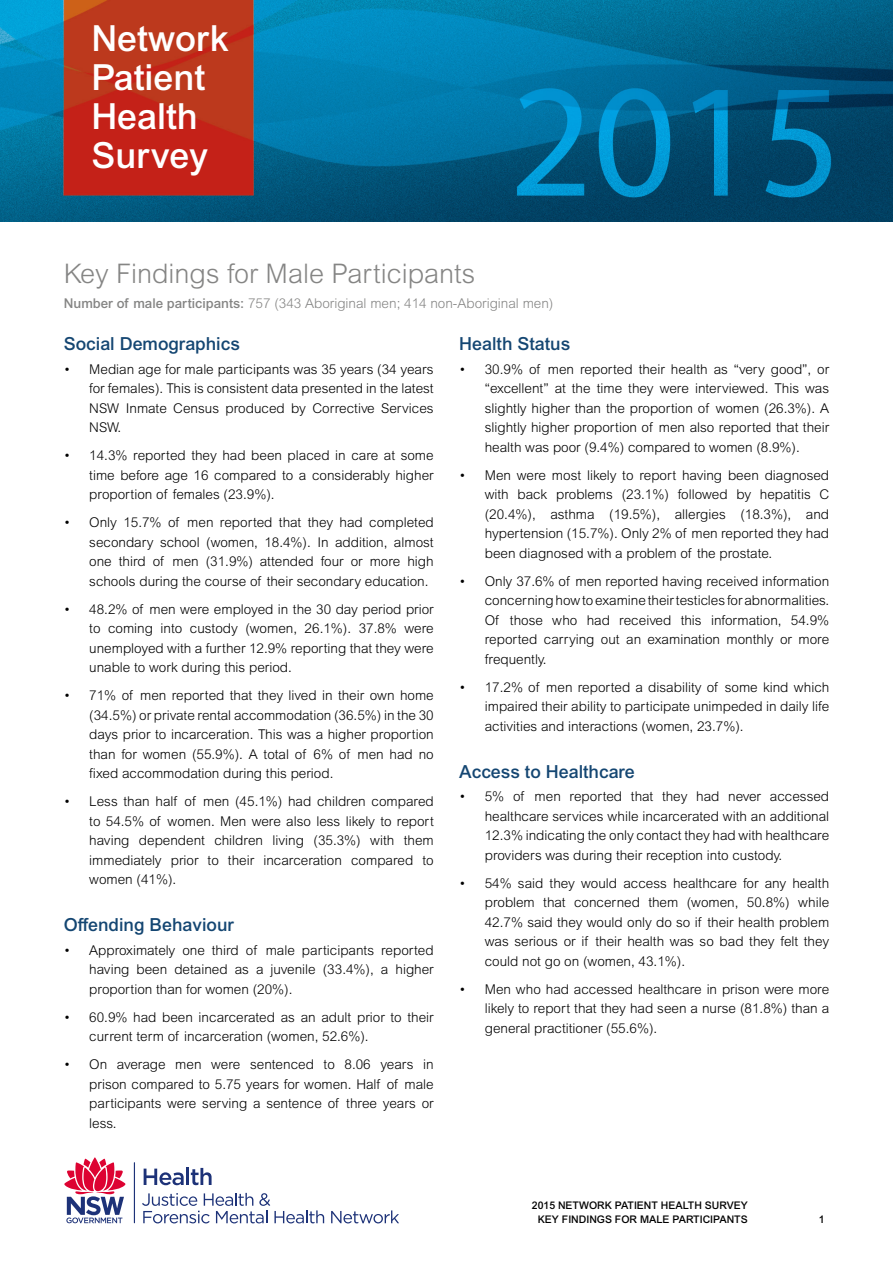
<style>
.page{position:relative;width:893px;height:1263px;background:#fff}
.page>*{position:absolute;margin:0;border:0;box-sizing:border-box;transform-origin:0 0}
.t1{font:500 36px/39px "Arial MT Pro";color:#fff}
.t2{font:300 27px "Arial MT Pro";color:#858584}
.t3{font:500 18px "Arial MT Pro";color:#144672}
.t4{font:300 13.5px/19.5px "Arial MT Pro";color:#000;text-align:justify}
.t5{font:300 13.5px "Arial MT Pro";color:#858584}
.t6{font:500 10.5px/14.5px "Arial MT Pro";color:#000;text-align:center}
.s1{font-weight:500}
</style>
<div class="page">
<img style="left:0;top:0;width:893px;height:221px">
<hr style="left:134px;top:1162px;width:1px;height:61px;background:#1d3278">
<svg style="left:64px;top:1157px;width:62px;height:66px"></svg>
<svg style="left:144px;top:1168px;width:40px;height:17px"></svg>
<hr style="left:186px;top:1168px;width:3px;height:17px;background:#1d3278">
<svg style="left:191px;top:1168px;width:21px;height:17px"></svg>
<svg style="left:142px;top:1193px;width:182px;height:30px"></svg>
<svg style="left:331px;top:1210px;width:68px;height:13px"></svg>
<h1 class="t1" style="left:91px;top:20px;width:139px">Network<br>Patient<br>Health<br>Survey</h1>
<h2 class="t2" style="left:64px;top:257px;width:413px">Key Findings for Male Participants</h2>
<p class="t5" style="left:64px;top:295px;width:491px"><span class="s1">Number of male participants:</span> 757 (343 Aboriginal men; 414 non-Aboriginal men)</p>
<h3 class="t3" style="left:64px;top:333px;width:178px">Social Demographics</h3>
<p class="t4" style="left:89px;top:360px;width:346px;text-indent:-26px">• Median age for male participants was 35 years (34 years for females). This is consistent data presented in the latest NSW Inmate Census produced by Corrective Services NSW.</p>
<p class="t4" style="left:89px;top:446px;width:346px;text-indent:-26px">• 14.3% reported they had been placed in care at some time before age 16 compared to a considerably higher proportion of females (23.9%).</p>
<p class="t4" style="left:89px;top:513px;width:346px;text-indent:-26px">• Only 15.7% of men reported that they had completed secondary school (women, 18.4%). In addition, almost one third of men (31.9%) attended four or more high schools during the course of their secondary education.</p>
<p class="t4" style="left:89px;top:600px;width:346px;text-indent:-26px">• 48.2% of men were employed in the 30 day period prior to coming into custody (women, 26.1%). 37.8% were unemployed with a further 12.9% reporting that they were unable to work during this period.</p>
<p class="t4" style="left:89px;top:686px;width:346px;text-indent:-26px">• 71% of men reported that they lived in their own home (34.5%) or private rental accommodation (36.5%) in the 30 days prior to incarceration. This was a higher proportion than for women (55.9%). A total of 6% of men had no fixed accommodation during this period.</p>
<p class="t4" style="left:89px;top:792px;width:346px;text-indent:-26px">• Less than half of men (45.1%) had children compared to 54.5% of women. Men were also less likely to report having dependent children living (35.3%) with them immediately prior to their incarceration compared to women (41%).</p>
<h3 class="t3" style="left:64px;top:914px;width:172px">Offending Behaviour</h3>
<p class="t4" style="left:89px;top:941px;width:346px;text-indent:-26px">• Approximately one third of male participants reported having been detained as a juvenile (33.4%), a higher proportion than for women (20%).</p>
<p class="t4" style="left:89px;top:1008px;width:346px;text-indent:-26px">• 60.9% had been incarcerated as an adult prior to their current term of incarceration (women, 52.6%).</p>
<p class="t4" style="left:89px;top:1055px;width:346px;text-indent:-26px">• On average men were sentenced to 8.06 years in prison compared to 5.75 years for women. Half of male participants were serving a sentence of three years or less.</p>
<h3 class="t3" style="left:459px;top:333px;width:113px">Health Status</h3>
<p class="t4" style="left:485px;top:360px;width:346px;text-indent:-26px">• 30.9% of men reported their health as “very good”, or “excellent” at the time they were interviewed. This was slightly higher than the proportion of women (26.3%). A slightly higher proportion of men also reported that their health was poor (9.4%) compared to women (8.9%).</p>
<p class="t4" style="left:485px;top:466px;width:346px;text-indent:-26px">• Men were most likely to report having been diagnosed with back problems (23.1%) followed by hepatitis C (20.4%), asthma (19.5%), allergies (18.3%), and hypertension (15.7%). Only 2% of men reported they had been diagnosed with a problem of the prostate.</p>
<p class="t4" style="left:485px;top:572px;width:346px;text-indent:-26px">• Only 37.6% of men reported having received information concerning how to examine their testicles for abnormalities.<br>Of those who had received this information, 54.9% reported carrying out an examination monthly or more frequently.</p>
<p class="t4" style="left:485px;top:678px;width:346px;text-indent:-26px">• 17.2% of men reported a disability of some kind which impaired their ability to participate unimpeded in daily life activities and interactions (women, 23.7%).</p>
<h3 class="t3" style="left:459px;top:761px;width:177px">Access to Healthcare</h3>
<p class="t4" style="left:485px;top:787px;width:346px;text-indent:-26px">• 5% of men reported that they had never accessed healthcare services while incarcerated with an additional 12.3% indicating the only contact they had with healthcare providers was during their reception into custody.</p>
<p class="t4" style="left:485px;top:874px;width:346px;text-indent:-26px">• 54% said they would access healthcare for any health problem that concerned them (women, 50.8%) while 42.7% said they would only do so if their health problem was serious or if their health was so bad they felt they could not go on (women, 43.1%).</p>
<p class="t4" style="left:485px;top:979px;width:346px;text-indent:-26px">• Men who had accessed healthcare in prison were more likely to report that they had seen a nurse (81.8%) than a general practitioner (55.6%).</p>
<p class="t6" style="left:532px;top:1198px;width:217px">2015 Network Patient Health Survey<br>Key Findings for Male Participants</p>
<p class="t6" style="left:819px;top:1213px;width:7px">1</p>
</div>
